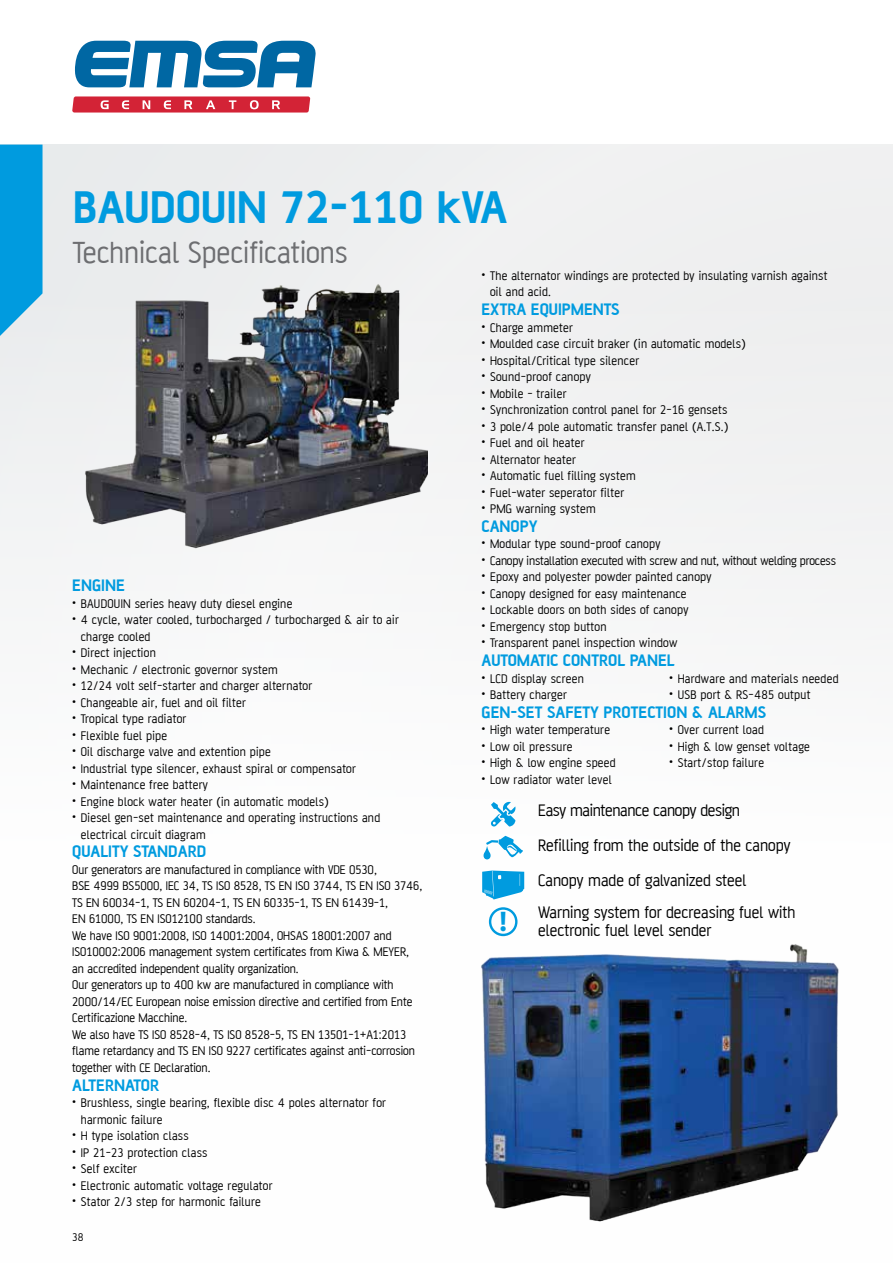
<style>
.page{position:relative;width:893px;height:1263px;background:#fff}
.page>*{position:absolute;margin:0;border:0;box-sizing:border-box;transform-origin:0 0}
.t1{font:700 49.5px "AF Battersea";color:#009bdf}
.t2{font:33px "AF Battersea";color:#6d6e71}
.t3{font:700 28.5px "Myriad Pro";color:#009bdf}
.t4{font:18px/35px "AF Battersea";color:#000}
.t5{font:700 18px "AF Battersea";color:#009bdf}
.t6{font:13.5px/16.5px "AF Battersea";letter-spacing:.02em;color:#000}
.t7{font:13.5px/16.5px "AF Battersea";color:#000}
.t8{font:13.5px "AF Battersea";letter-spacing:-.01em;color:#000}
.t9{font:12px "AF Battersea";color:#000}
</style>
<div class="page">
<div style="left:0;top:145px;width:893px;height:1118px;background:#f9fafa"></div>
<svg style="left:74px;top:41px;width:242px;height:46px"></svg>
<svg style="left:72px;top:96px;width:238px;height:17px;background:#d94353"></svg>
<svg style="left:0;top:145px;width:43px;height:191px;background:#1ca4e0"></svg>
<svg style="left:491px;top:801px;width:25px;height:26px"></svg>
<svg style="left:483px;top:836px;width:40px;height:23px"></svg>
<svg style="left:482px;top:870px;width:42px;height:29px"></svg>
<svg style="left:489px;top:907px;width:28px;height:29px"></svg>
<img style="left:481px;top:944px;width:358px;height:278px">
<img style="left:77px;top:281px;width:350px;height:268px">
<h1 class="t1" style="left:73px;top:175px;width:436px">BAUDOUIN 72-110 kVA</h1>
<h2 class="t2" style="left:73px;top:235px;width:276px">Technical Specifications</h2>
<p class="t6" style="left:490px;top:267px;width:339px;text-indent:-9px">• The alternator windings are protected by insulating varnish against oil and acid.</p>
<h3 class="t5" style="left:482px;top:298px;width:140px">EXTRA EQUIPMENTS</h3>
<p class="t6" style="left:482px;top:319px;width:93px">• Charge ammeter</p>
<p class="t6" style="left:482px;top:335px;width:266px">• Moulded case circuit braker (in automatic models)</p>
<p class="t6" style="left:482px;top:352px;width:159px">• Hospital/Critical type silencer</p>
<p class="t6" style="left:482px;top:368px;width:111px">• Sound-proof canopy</p>
<p class="t6" style="left:482px;top:385px;width:86px">• Mobile - trailer</p>
<p class="t6" style="left:482px;top:401px;width:247px">• Synchronization control panel for 2-16 gensets</p>
<p class="t6" style="left:482px;top:418px;width:248px">• 3 pole/4 pole automatic transfer panel (A.T.S.)</p>
<p class="t6" style="left:482px;top:434px;width:104px">• Fuel and oil heater</p>
<p class="t6" style="left:482px;top:451px;width:96px">• Alternator heater</p>
<p class="t6" style="left:482px;top:467px;width:156px">• Automatic fuel filling system</p>
<p class="t6" style="left:482px;top:484px;width:144px">• Fuel-water seperator filter</p>
<p class="t6" style="left:482px;top:500px;width:116px">• PMG warning system</p>
<h3 class="t5" style="left:482px;top:514px;width:58px">CANOPY</h3>
<p class="t6" style="left:482px;top:536px;width:181px">• Modular type sound-proof canopy</p>
<p class="t8" style="left:482px;top:553px;width:356px">• Canopy installation executed with screw and nut, without welding process</p>
<p class="t6" style="left:482px;top:569px;width:232px">• Epoxy and polyester powder painted canopy</p>
<p class="t6" style="left:482px;top:585px;width:207px">• Canopy designed for easy maintenance</p>
<p class="t6" style="left:482px;top:602px;width:208px">• Lockable doors on both sides of canopy</p>
<p class="t6" style="left:482px;top:618px;width:126px">• Emergency stop button</p>
<p class="t6" style="left:482px;top:635px;width:197px">• Transparent panel inspection window</p>
<h3 class="t5" style="left:482px;top:649px;width:195px">AUTOMATIC CONTROL PANEL</h3>
<p class="t6" style="left:482px;top:670px;width:104px">• LCD display screen</p>
<p class="t6" style="left:482px;top:686px;width:87px">• Battery charger</p>
<h3 class="t5" style="left:72px;top:574px;width:54px">ENGINE</h3>
<p class="t6" style="left:72px;top:595px;width:222px">• BAUDOUIN series heavy duty diesel engine</p>
<p class="t6" style="left:81px;top:611px;width:320px;text-indent:-9px">• 4 cycle, water cooled, turbocharged / turbocharged &amp; air to air charge cooled</p>
<p class="t6" style="left:72px;top:644px;width:85px">• Direct injection</p>
<p class="t6" style="left:72px;top:661px;width:207px">• Mechanic / electronic governor system</p>
<p class="t6" style="left:72px;top:677px;width:242px">• 12/24 volt self-starter and charger alternator</p>
<p class="t6" style="left:72px;top:694px;width:175px">• Changeable air, fuel and oil filter</p>
<p class="t6" style="left:72px;top:710px;width:116px">• Tropical type radiator</p>
<p class="t6" style="left:72px;top:727px;width:96px">• Flexible fuel pipe</p>
<p class="t6" style="left:72px;top:743px;width:200px">• Oil discharge valve and extention pipe</p>
<p class="t6" style="left:72px;top:760px;width:285px">• Industrial type silencer, exhaust spiral or compensator</p>
<p class="t6" style="left:72px;top:776px;width:137px">• Maintenance free battery</p>
<p class="t6" style="left:72px;top:793px;width:258px">• Engine block water heater (in automatic models)</p>
<p class="t6" style="left:81px;top:809px;width:301px;text-indent:-9px">• Diesel gen-set maintenance and operating instructions and electrical circuit diagram</p>
<h3 class="t5" style="left:72px;top:840px;width:135px">QUALITY STANDARD</h3>
<p class="t7" style="left:72px;top:861px;width:351px">Our generators are manufactured in compliance with VDE 0530,<br>BSE 4999 BS5000, IEC 34, TS ISO 8528, TS EN ISO 3744, TS EN ISO 3746, TS EN 60034-1, TS EN 60204-1, TS EN 60335-1, TS EN 61439-1,<br>EN 61000, TS EN ISO12100 standards.<br>We have ISO 9001:2008, ISO 14001:2004, OHSAS 18001:2007 and ISO10002:2006 management system certificates from Kiwa &amp; MEYER, an accredited independent quality organization.<br>Our generators up to 400 kw are manufactured in compliance with 2000/14/EC European noise emission directive and certified from Ente Certificazione Macchine.<br>We also have TS ISO 8528-4, TS ISO 8528-5, TS EN 13501-1+A1:2013 flame retardancy and TS EN ISO 9227 certificates against anti-corrosion together with CE Declaration.</p>
<h3 class="t5" style="left:72px;top:1073px;width:88px">ALTERNATOR</h3>
<p class="t6" style="left:81px;top:1094px;width:307px;text-indent:-9px">• Brushless, single bearing, flexible disc 4 poles alternator for harmonic failure</p>
<p class="t6" style="left:72px;top:1127px;width:118px">• H type isolation class</p>
<p class="t6" style="left:72px;top:1144px;width:137px">• IP 21-23 protection class</p>
<p class="t6" style="left:72px;top:1160px;width:66px">• Self exciter</p>
<p class="t6" style="left:72px;top:1177px;width:202px">• Electronic automatic voltage regulator</p>
<p class="t6" style="left:72px;top:1193px;width:190px">• Stator 2/3 step for harmonic failure</p>
<p class="t6" style="left:669px;top:670px;width:171px">• Hardware and materials needed</p>
<p class="t6" style="left:669px;top:686px;width:143px">• USB port &amp; RS-485 output</p>
<h3 class="t5" style="left:482px;top:700px;width:286px">GEN-SET SAFETY PROTECTION &amp; ALARMS</h3>
<p class="t6" style="left:482px;top:722px;width:130px">• High water temperature</p>
<p class="t6" style="left:482px;top:738px;width:93px">• Low oil pressure</p>
<p class="t6" style="left:482px;top:755px;width:136px">• High &amp; low engine speed</p>
<p class="t6" style="left:482px;top:771px;width:132px">• Low radiator water level</p>
<p class="t6" style="left:669px;top:722px;width:96px">• Over current load</p>
<p class="t6" style="left:669px;top:738px;width:142px">• High &amp; low genset voltage</p>
<p class="t6" style="left:669px;top:755px;width:96px">• Start/stop failure</p>
<h3 class="t4" style="left:538px;top:793px;width:254px">Easy maintenance canopy design<br>Refilling from the outside of the canopy<br>Canopy made of galvanized steel</h3>
<h3 class="t4" style="left:538px;top:903px;width:259px;line-height:18px">Warning system for decreasing fuel with electronic fuel level sender</h3>
<h3 class="t3" style="left:499px;top:903px;width:9px">!</h3>
<p class="t9" style="left:72px;top:1231px;width:13px">38</p>
</div>
